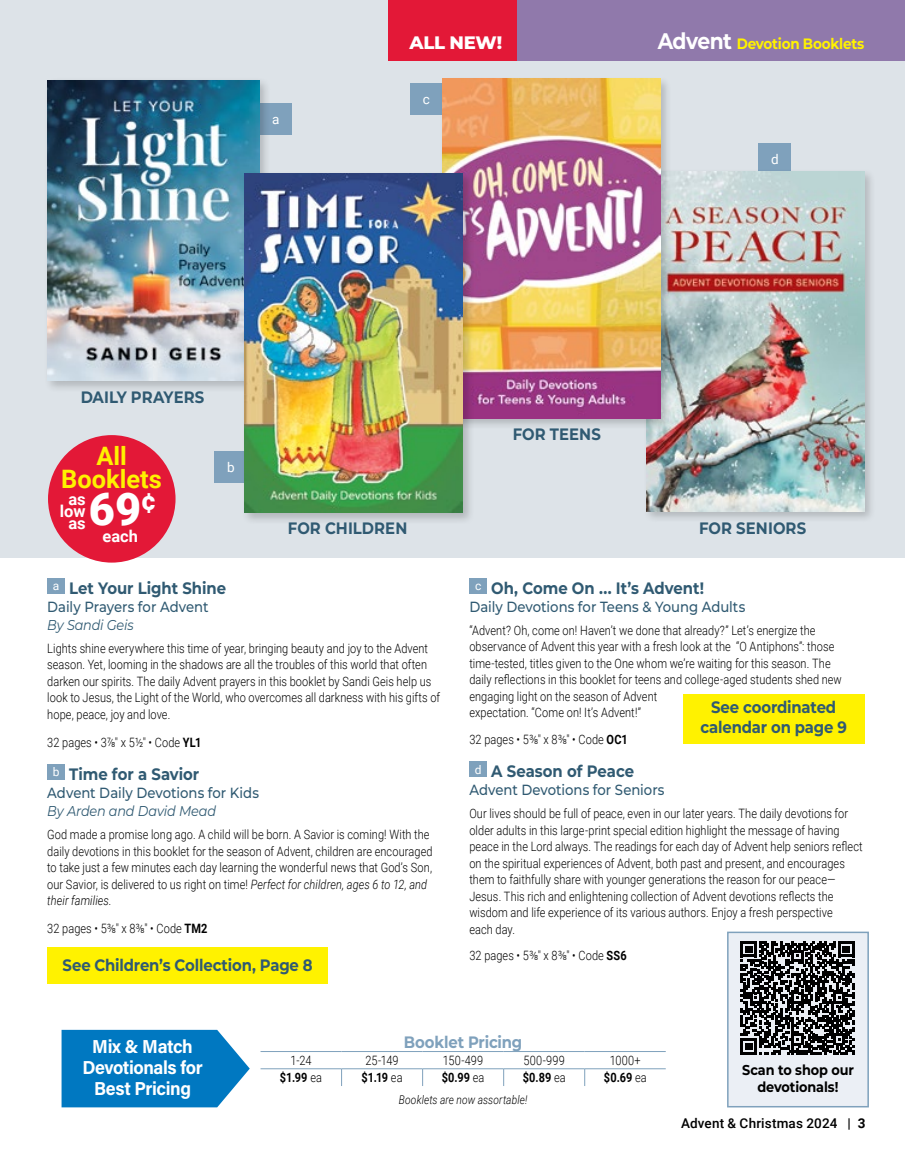
<style>
.page{position:relative;width:905px;height:1175px;background:#fff}
.page>*{position:absolute;margin:0;border:0;box-sizing:border-box;transform-origin:0 0}
.t1{font:900 45.15px "Roboto";color:#fff}
.t2{font:700 25.35px/23.1px "Roboto";color:#fff200;text-align:center}
.t3{font:700 18.75px/21px "Acumin Pro";letter-spacing:-.02em;color:#fff;text-align:center;scale:.95 1}
.t4{font:800 18px "Montserrat";letter-spacing:-.02em;color:#fff}
.t5{font:700 16.5px/19.5px "Montserrat";letter-spacing:-.005em;color:#305a72;text-align:center;scale:.9 1}
.t6{font:700 16.5px "Montserrat";letter-spacing:-.01em;color:#7fa1bc;scale:.9 1}
.t7{font:700 16.5px/12px "Roboto";color:#fff;text-align:center}
.t8{font:700 16.35px "Roboto";color:#fff}
.t9{font:700 15px "Montserrat";letter-spacing:-.015em;color:#fff200;scale:.9 1}
.t10{font:500 14.7px "Montserrat";color:#305a72;scale:.9 1}
.t11{font:italic 14.25px "Montserrat";letter-spacing:-.01em;color:#305a72;scale:.9 1}
.t12{font:700 14.25px/16.5px "Montserrat";letter-spacing:-.005em;color:#000;text-align:center;scale:.9 1}
.t13{font:500 13.5px "Roboto";letter-spacing:.01em;color:#000}
.t14{font:13.5px "Roboto";color:#fff}
.t15{font:300 12.9px/16.5px "Roboto";letter-spacing:.005em;color:#000;scale:.85 1}
.t16{font:700 12.9px "Roboto";letter-spacing:.005em;color:#000;scale:.85 1}
.t17{font:italic 300 12px "Roboto";letter-spacing:.01em;color:#000;scale:.85 1}
.s1{font-size:22.5px;color:#fff}
.s2{font-weight:700}
.s3{font-style:italic}
.s4{font-weight:300}
</style>
<div class="page">
<div style="left:0;top:0;width:904px;height:557px;background:#dde3e8"></div>
<div style="left:47px;top:947px;width:281px;height:37px;background:#fff200"></div>
<div style="left:410px;top:83px;width:32px;height:32px;background:#7fa1bc"></div>
<div style="left:758px;top:143px;width:33px;height:32px;background:#7fa1bc"></div>
<div style="left:260px;top:103px;width:32px;height:32px;background:#7fa1bc"></div>
<div style="left:215px;top:451px;width:32px;height:32px;background:#7fa1bc"></div>
<div style="left:43px;top:76px;width:229px;height:317px;background:#000;opacity:.2"></div>
<img style="left:47px;top:80px;width:212px;height:300px">
<div style="left:642px;top:168px;width:234px;height:355px;background:#000;opacity:.2"></div>
<img style="left:646px;top:172px;width:218px;height:339px">
<hr style="left:260px;top:1068px;width:81px;height:1px;background:#7fa1bc">
<hr style="left:341px;top:1068px;width:81px;height:1px;background:#7fa1bc">
<hr style="left:422px;top:1068px;width:81px;height:1px;background:#7fa1bc">
<hr style="left:503px;top:1068px;width:81px;height:1px;background:#7fa1bc">
<hr style="left:584px;top:1068px;width:81px;height:1px;background:#7fa1bc">
<hr style="left:260px;top:1051px;width:81px;height:1px;background:#7fa1bc">
<hr style="left:341px;top:1051px;width:81px;height:1px;background:#7fa1bc">
<hr style="left:422px;top:1051px;width:81px;height:1px;background:#7fa1bc">
<hr style="left:503px;top:1051px;width:81px;height:1px;background:#7fa1bc">
<hr style="left:584px;top:1051px;width:81px;height:1px;background:#7fa1bc">
<svg style="left:341px;top:1069px;width:1px;height:17px"></svg>
<svg style="left:422px;top:1069px;width:1px;height:17px"></svg>
<svg style="left:503px;top:1069px;width:1px;height:17px"></svg>
<svg style="left:584px;top:1069px;width:1px;height:17px"></svg>
<svg style="left:62px;top:1029px;width:188px;height:78px;background:#1885c7"></svg>
<div style="left:439px;top:75px;width:233px;height:355px;background:#000;opacity:.2"></div>
<img style="left:442px;top:79px;width:218px;height:339px">
<div style="left:241px;top:169px;width:233px;height:355px;background:#000;opacity:.2"></div>
<img style="left:245px;top:173px;width:218px;height:340px">
<div style="left:47px;top:578px;width:18px;height:15px;background:#7fa1bc"></div>
<div style="left:47px;top:764px;width:18px;height:16px;background:#7fa1bc"></div>
<div style="left:469px;top:578px;width:18px;height:15px;background:#7fa1bc"></div>
<div style="left:469px;top:762px;width:18px;height:15px;background:#7fa1bc"></div>
<div style="left:388px;top:0;width:135px;height:60px;background:#e31837"></div>
<div style="left:517px;top:0;width:387px;height:60px;background:#9079ab"></div>
<div style="left:727px;top:932px;width:141px;height:174px;background:#ebeff5"></div>
<div style="left:727px;top:931px;width:141px;height:176px;border:2px solid #7fa1bc"></div>
<svg style="left:740px;top:941px;width:114px;height:113px"></svg>
<div style="left:48px;top:435px;width:127px;height:127px;background:#e31837;border-radius:50%"></div>
<div style="left:683px;top:693px;width:181px;height:50px;background:#fff200"></div>
<h3 class="t4" style="left:409px;top:31px;width:94px">ALL NEW!</h3>
<p class="t9" style="left:657px;top:34px;width:231px"><span class="s1">Advent</span> Devotion Booklets</p>
<p class="t14" style="left:272px;top:110px;width:9px">a</p>
<p class="t14" style="left:422px;top:90px;width:9px">c</p>
<p class="t14" style="left:771px;top:150px;width:9px">d</p>
<p class="t5" style="left:81px;top:386px;width:139px">DAILY PRAYERS</p>
<h2 class="t2" style="left:61px;top:444px;width:102px">All<br>Booklets</h2>
<p class="t7" style="left:60px;top:492px;width:27px">as low as</p>
<h1 class="t1" style="left:89px;top:477px;width:69px">69<sup>¢</sup></h1>
<p class="t8" style="left:103px;top:524px;width:37px">each</p>
<p class="t14" style="left:227px;top:458px;width:9px">b</p>
<p class="t5" style="left:288px;top:518px;width:134px">FOR CHILDREN</p>
<p class="t5" style="left:53px;top:577px;width:194px"><sup>a</sup> Let Your Light Shine</p>
<p class="t10" style="left:47px;top:596px;width:181px">Daily Prayers for Advent</p>
<p class="t11" style="left:47px;top:615px;width:98px">By Sandi Geis</p>
<p class="t15" style="left:47px;top:639px;width:463px">Lights shine everywhere this time of year, bringing beauty and joy to the Advent season. Yet, looming in the shadows are all the troubles of this world that often darken our spirits. The daily Advent prayers in this booklet by Sandi Geis help us look to Jesus, the Light of the World, who overcomes all darkness with his gifts of hope, peace, joy and love.</p>
<p class="t15" style="left:47px;top:733px;width:183px">32 pages • 3⅞" x 5½" • Code <span class="s2">YL1</span></p>
<p class="t5" style="left:53px;top:764px;width:164px"><sup>b</sup> Time for a Savior</p>
<p class="t10" style="left:47px;top:783px;width:237px">Advent Daily Devotions for Kids</p>
<p class="t11" style="left:47px;top:801px;width:189px">By Arden and David Mead</p>
<p class="t15" style="left:47px;top:826px;width:455px">God made a promise long ago. A child will be born. A Savior is coming! With the daily devotions in this booklet for the season of Advent, children are encouraged to take just a few minutes each day learning the wonderful news that God’s Son, our Savior, is delivered to us right on time! <span class="s3">Perfect for children, ages 6 to 12, and their families.</span></p>
<p class="t15" style="left:47px;top:920px;width:190px">32 pages • 5⅜" x 8⅜" • Code <span class="s2">TM2</span></p>
<p class="t5" style="left:63px;top:954px;width:279px">See Children’s Collection, Page 8</p>
<p class="t5" style="left:512px;top:423px;width:99px">FOR TEENS</p>
<p class="t5" style="left:699px;top:518px;width:120px">FOR SENIORS</p>
<p class="t5" style="left:475px;top:577px;width:256px"><sup>c</sup> Oh, Come On ... It’s Advent!</p>
<p class="t10" style="left:469px;top:596px;width:308px">Daily Devotions for Teens &amp; Young Adults</p>
<p class="t15" style="left:469px;top:621px;width:439px">“Advent? Oh, come on! Haven’t we done that already?” Let’s energize the observance of Advent this year with a fresh look at the “O Antiphons”: those time-tested, titles given to the One whom we’re waiting for this season. The daily reflections in this booklet for teens and college-aged students shed new engaging light on the season of Advent<br>expectation. “Come on! It’s Advent!”</p>
<p class="t15" style="left:469px;top:730px;width:188px">32 pages • 5⅜" x 8⅜" • Code <span class="s2">OC1</span></p>
<p class="t5" style="left:475px;top:761px;width:178px"><sup>d</sup> A Season of Peace</p>
<p class="t10" style="left:469px;top:780px;width:218px">Advent Devotions for Seniors</p>
<p class="t15" style="left:469px;top:805px;width:464px">Our lives should be full of peace, even in our later years. The daily devotions for older adults in this large-print special edition highlight the message of having peace in the Lord always. The readings for each day of Advent help seniors reflect on the spiritual experiences of Advent, both past and present, and encourages them to faithfully share with younger generations the reason for our peace— Jesus. This rich and enlightening collection of Advent devotions reflects the wisdom and life experience of its various authors. Enjoy a fresh perspective<br>each day.</p>
<p class="t15" style="left:469px;top:947px;width:187px">32 pages • 5⅜" x 8⅜" • Code <span class="s2">SS6</span></p>
<p class="t5" style="left:700px;top:697px;width:164px">See coordinated calendar on page 9</p>
<h3 class="t3" style="left:82px;top:1034px;width:128px">Mix &amp; Match<br>Devotionals for<br>Best Pricing</h3>
<p class="t6" style="left:404px;top:1030px;width:133px">Booklet Pricing</p>
<p class="t15" style="left:290px;top:1051px;width:26px">1-24</p>
<p class="t15" style="left:365px;top:1051px;width:40px">25-149</p>
<p class="t15" style="left:443px;top:1051px;width:49px">150-499</p>
<p class="t15" style="left:523px;top:1051px;width:50px">500-999</p>
<p class="t15" style="left:609px;top:1051px;width:38px">1000+</p>
<p class="t16" style="left:280px;top:1068px;width:51px">$1.99 <span class="s4">ea</span></p>
<p class="t16" style="left:361px;top:1068px;width:50px">$1.19 <span class="s4">ea</span></p>
<p class="t16" style="left:442px;top:1068px;width:52px">$0.99 <span class="s4">ea</span></p>
<p class="t16" style="left:522px;top:1068px;width:52px">$0.89 <span class="s4">ea</span></p>
<p class="t16" style="left:604px;top:1068px;width:52px">$0.69 <span class="s4">ea</span></p>
<p class="t17" style="left:399px;top:1091px;width:153px">Booklets are now assortable!</p>
<p class="t12" style="left:742px;top:1061px;width:126px">Scan to shop our devotionals!</p>
<p class="t13" style="left:681px;top:1113px;width:186px">Advent &amp; Christmas 2024 | <span class="s2">3</span></p>
</div>
